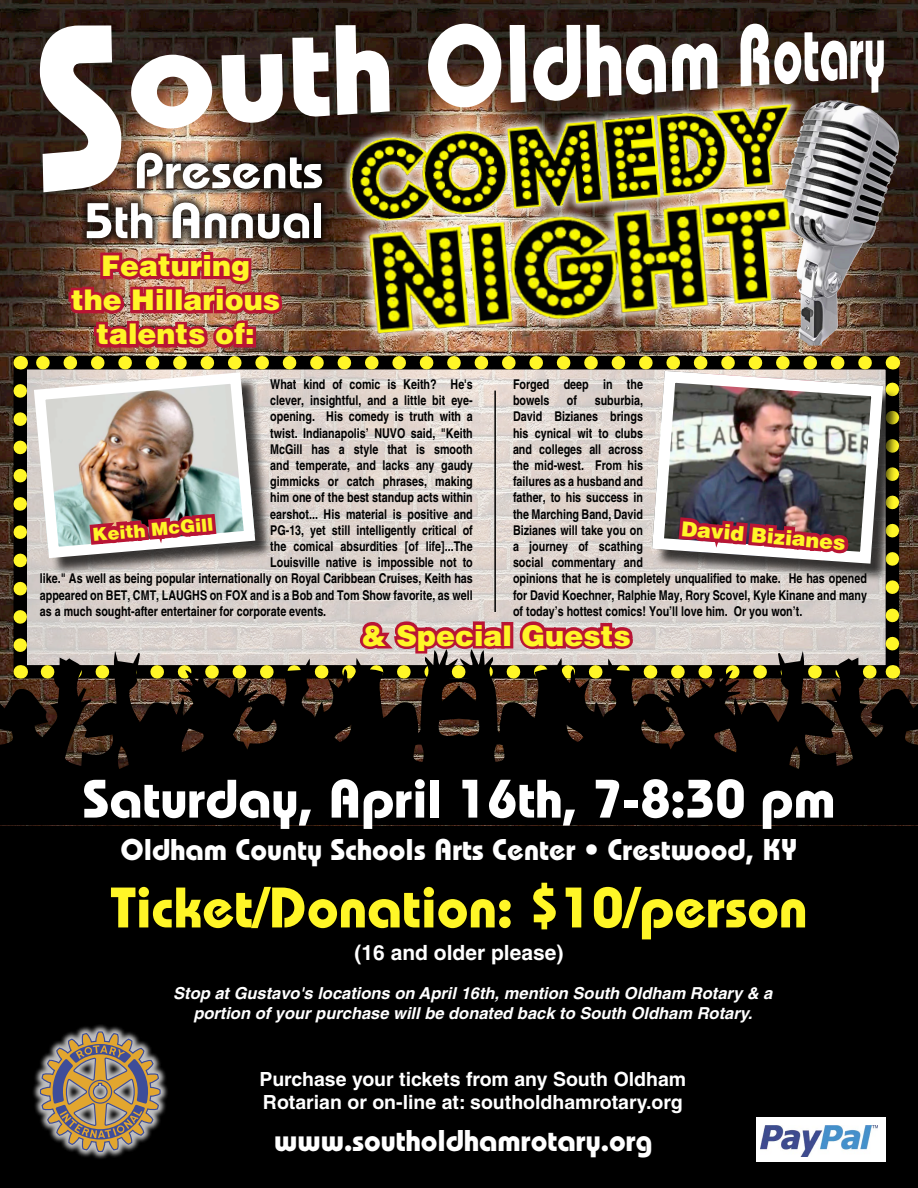
<style>
.page{position:relative;width:918px;height:1188px;background:#fff}
.page>*{position:absolute;margin:0;border:0;box-sizing:border-box;transform-origin:0 0}
.t1{font:700 57px "Bauhaus";color:#fff627}
.t2{font:700 54px "Bauhaus";color:#fff}
.t3{font:600 49.95px/49.8px "Bauhaus";color:#fff;text-align:right;scale:1.06 1}
.t4{font:700 30px "Bauhaus";color:#fff}
.t5{font:900 28.5px/34.2px "Helvetica";color:#fff627;text-align:center}
.t6{font:700 21px "Helvetica";color:#fff}
.t7{font:900 20.55px "Helvetica";color:#fff627}
.t8{font:700 19.5px/23.4px "Helvetica";color:#fff}
.t9{font:900 18px "Helvetica";color:#fff627}
.t10{font:italic 700 16.5px/19.8px "Helvetica";color:#fff;text-align:center}
.t11{font:700 condensed 13.5px/16.2px "Helvetica";color:#000}
</style>
<div class="page">
<div style="left:0;top:825px;width:918px;height:363px;background:#000"></div>
<img style="left:0;top:0;width:918px;height:649px">
<div style="left:77px;top:143px;width:255px;height:106px;background:#000;opacity:.75"></div>
<img style="left:811px;top:100px;width:71px;height:246px">
<img style="left:335px;top:74px;width:476px;height:175px">
<img style="left:354px;top:160px;width:468px;height:89px">
<div style="left:32px;top:1023px;width:137px;height:137px;background:#fff;opacity:.75"></div>
<svg style="left:40px;top:1031px;width:121px;height:121px;background:#85755f"></svg>
<svg style="left:39px;top:25px;width:83px;height:167px"></svg>
<img style="left:131px;top:54px;width:82px;height:76px">
<svg style="left:222px;top:54px;width:61px;height:70px"></svg>
<svg style="left:292px;top:38px;width:38px;height:80px"></svg>
<svg style="left:336px;top:25px;width:54px;height:90px"></svg>
<img style="left:428px;top:24px;width:74px;height:85px">
<svg style="left:510px;top:25px;width:16px;height:78px"></svg>
<svg style="left:533px;top:25px;width:133px;height:77px"></svg>
<svg style="left:672px;top:43px;width:45px;height:48px"></svg>
<svg style="left:740px;top:24px;width:144px;height:69px"></svg>
<div style="left:756px;top:1117px;width:129px;height:45px;background:#fff"></div>
<img style="left:760px;top:1125px;width:117px;height:32px">
<svg style="left:14px;top:391px;width:13px;height:258px;background:#635f0f"></svg>
<svg style="left:886px;top:582px;width:13px;height:62px"></svg>
<svg style="left:892px;top:356px;width:1px;height:13px"></svg>
<svg style="left:20px;top:356px;width:1px;height:13px"></svg>
<svg style="left:0;top:649px;width:918px;height:176px;background:#090604"></svg>
<svg style="left:28px;top:367px;width:6px;height:197px"></svg>
<div style="left:655px;top:374px;width:247px;height:208px;background:#000;opacity:.75"></div>
<svg style="left:879px;top:365px;width:10px;height:205px;background:#585547"></svg>
<img style="left:34px;top:249px;width:845px;height:454px">
<h3 class="t3" style="left:84px;top:145px;width:227px">Presents<br>5th Annual</h3>
<h3 class="t5" style="left:71px;top:248px;width:210px">Featuring<br>the Hillarious talents of:</h3>
<p class="t11" style="left:270px;top:376px;width:204px">What kind of comic is Keith? He's</p>
<p class="t11" style="left:270px;top:392px;width:204px">clever, insightful, and a little bit eye-</p>
<p class="t11" style="left:270px;top:408px;width:204px">opening. His comedy is truth with a</p>
<p class="t11" style="left:270px;top:424px;width:204px">twist. Indianapolis’ NUVO said, "Keith</p>
<p class="t11" style="left:270px;top:441px;width:204px">McGill has a style that is smooth</p>
<p class="t11" style="left:270px;top:457px;width:204px">and temperate, and lacks any gaudy</p>
<p class="t11" style="left:270px;top:473px;width:204px">gimmicks or catch phrases, making</p>
<p class="t11" style="left:270px;top:489px;width:204px">him one of the best standup acts within</p>
<p class="t11" style="left:270px;top:505px;width:204px">earshot... His material is positive and</p>
<p class="t11" style="left:270px;top:522px;width:204px">PG-13, yet still intelligently critical of</p>
<p class="t11" style="left:270px;top:538px;width:204px">the comical absurdities [of life]...The</p>
<p class="t11" style="left:270px;top:554px;width:204px">Louisville native is impossible not to</p>
<p class="t11" style="left:40px;top:570px;width:434px">like." As well as being popular internationally on Royal Caribbean Cruises, Keith has</p>
<p class="t11" style="left:40px;top:586px;width:434px">appeared on BET, CMT, LAUGHS on FOX and is a Bob and Tom Show favorite, as well</p>
<p class="t11" style="left:40px;top:603px;width:288px">as a much sought-after entertainer for corporate events.</p>
<h3 class="t9" style="left:92px;top:523px;width:122px;rotate:-5deg">Keith McGill</h3>
<p class="t11" style="left:513px;top:376px;width:132px">Forged deep in the bowels</p>
<p class="t11" style="left:567px;top:392px;width:12px">of</p>
<p class="t11" style="left:513px;top:392px;width:356px;text-indent:82px">suburbia,<br>David Bizianes brings<br>his cynical wit to clubs<br>and colleges all across<br>the mid-west. From his<br>failures as a husband and<br>father, to his success in<br>the Marching Band, David<br>Bizianes will take you on<br>a journey of scathing<br>social commentary and<br>opinions that he is completely unqualified to make. He has opened for David Koechner, Ralphie May, Rory Scovel, Kyle Kinane and many of today’s hottest comics! You’ll love him. Or you won’t.</p>
<h3 class="t7" style="left:683px;top:515px;width:166px;rotate:5deg">David Bizianes</h3>
<h3 class="t5" style="left:362px;top:617px;width:271px">&amp; Special Guests</h3>
<h2 class="t2" style="left:82px;top:765px;width:755px">Saturday, April 16th, 7-8:30 pm</h2>
<h3 class="t4" style="left:121px;top:831px;width:678px">Oldham County Schools Arts Center • Crestwood, KY</h3>
<h1 class="t1" style="left:111px;top:872px;width:698px">Ticket/Donation: $10/person</h1>
<h3 class="t6" style="left:355px;top:940px;width:210px">(16 and older please)</h3>
<p class="t10" style="left:173px;top:983px;width:601px">Stop at Gustavo's locations on April 16th, mention South Oldham Rotary &amp; a portion of your purchase will be donated back to South Oldham Rotary.</p>
<h3 class="t8" style="left:259px;top:1067px;width:428px">Purchase your tickets from any South Oldham<br>Rotarian or on-line at: southoldhamrotary.org</h3>
<h3 class="t4" style="left:274px;top:1122px;width:380px">www.southoldhamrotary.org</h3>
</div>
